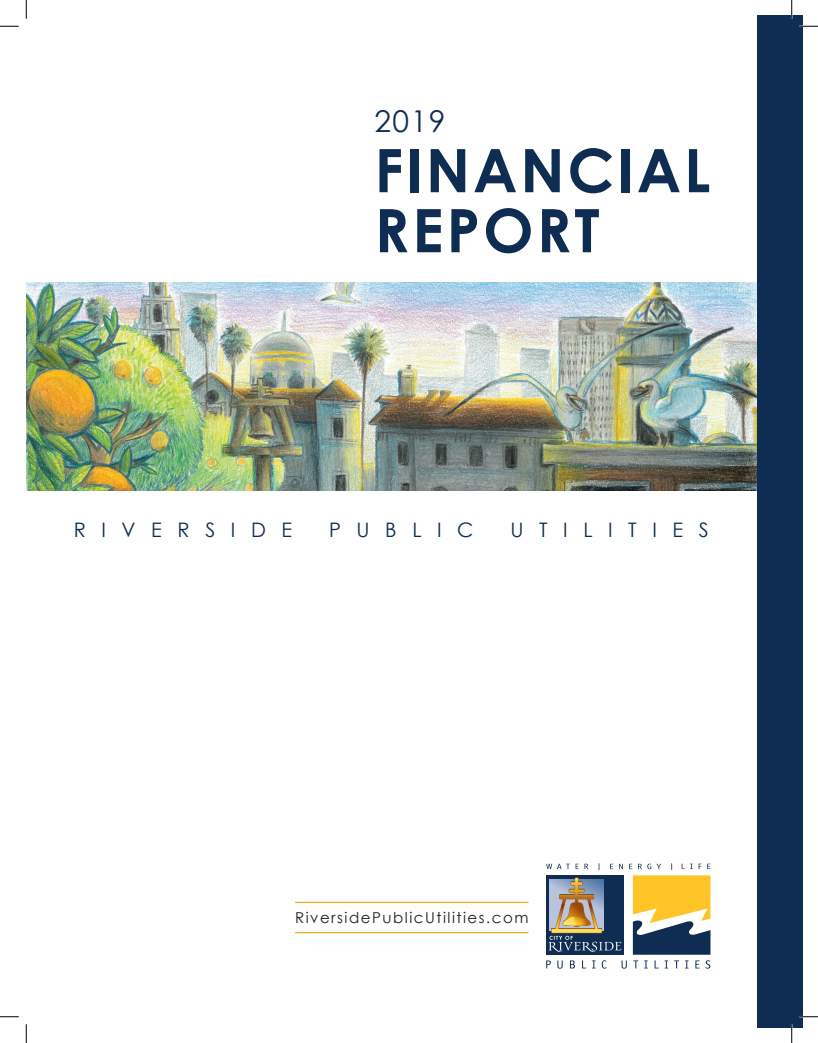
<style>
.page{position:relative;width:818px;height:1043px;background:#fff}
.page>*{position:absolute;margin:0;border:0;box-sizing:border-box;transform-origin:0 0}
.t1{font:700 60px/60px "Century Gothic";letter-spacing:.045em;color:#0f2d53}
.t2{font:30px "Century Gothic";color:#0f2d53}
.t3{font:20px "Century Gothic";letter-spacing:.78em;color:#0f2d53}
.t4{font:15px "Century Gothic";letter-spacing:.1em;color:#231f20}
</style>
<div class="page">
<img style="left:26px;top:283px;width:732px;height:208px">
<div style="left:546px;top:875px;width:78px;height:79px;background:#0f2d53"></div>
<svg style="left:548px;top:877px;width:73px;height:75px"></svg>
<svg style="left:546px;top:960px;width:4px;height:8px"></svg>
<svg style="left:557px;top:960px;width:5px;height:8px"></svg>
<svg style="left:570px;top:960px;width:5px;height:8px"></svg>
<svg style="left:582px;top:960px;width:4px;height:8px"></svg>
<svg style="left:592px;top:960px;width:3px;height:8px"></svg>
<svg style="left:601px;top:960px;width:5px;height:8px"></svg>
<svg style="left:621px;top:960px;width:5px;height:8px"></svg>
<svg style="left:633px;top:960px;width:5px;height:8px"></svg>
<svg style="left:644px;top:960px;width:3px;height:8px"></svg>
<svg style="left:654px;top:960px;width:4px;height:8px"></svg>
<svg style="left:664px;top:960px;width:4px;height:8px"></svg>
<svg style="left:674px;top:960px;width:5px;height:8px"></svg>
<svg style="left:685px;top:960px;width:3px;height:8px"></svg>
<svg style="left:695px;top:960px;width:4px;height:8px"></svg>
<svg style="left:705px;top:960px;width:5px;height:8px"></svg>
<svg style="left:546px;top:863px;width:32px;height:6px"></svg>
<svg style="left:584px;top:863px;width:4px;height:6px"></svg>
<svg style="left:610px;top:863px;width:3px;height:6px"></svg>
<svg style="left:619px;top:863px;width:4px;height:6px"></svg>
<svg style="left:629px;top:863px;width:81px;height:91px"></svg>
<hr style="left:295px;top:932px;width:233px;height:1px;background:#ecaa20">
<hr style="left:295px;top:901px;width:233px;height:2px;background:#ecaa20">
<div style="left:758px;top:15px;width:44px;height:1013px;background:#0f2d53"></div>
<svg style="left:0;top:25px;width:19px;height:2px"></svg>
<svg style="left:799px;top:25px;width:19px;height:2px"></svg>
<svg style="left:0;top:1016px;width:19px;height:1px"></svg>
<svg style="left:799px;top:1015px;width:19px;height:2px"></svg>
<svg style="left:25px;top:0;width:2px;height:19px"></svg>
<svg style="left:25px;top:1024px;width:2px;height:18px"></svg>
<svg style="left:790px;top:0;width:2px;height:19px"></svg>
<svg style="left:790px;top:1024px;width:2px;height:18px"></svg>
<p class="t2" style="left:374px;top:100px;width:72px">2019</p>
<p class="t1" style="left:374px;top:138px;width:337px">FINANCIAL<br>REPORT</p>
<p class="t3" style="left:74px;top:515px;width:220px">RIVERSIDE</p>
<p class="t3" style="left:329px;top:515px;width:146px">PUBLIC</p>
<p class="t3" style="left:510px;top:515px;width:200px">UTILITIES</p>
<p class="t4" style="left:295px;top:907px;width:235px">RiversidePublicUtilities.com</p>
</div>
